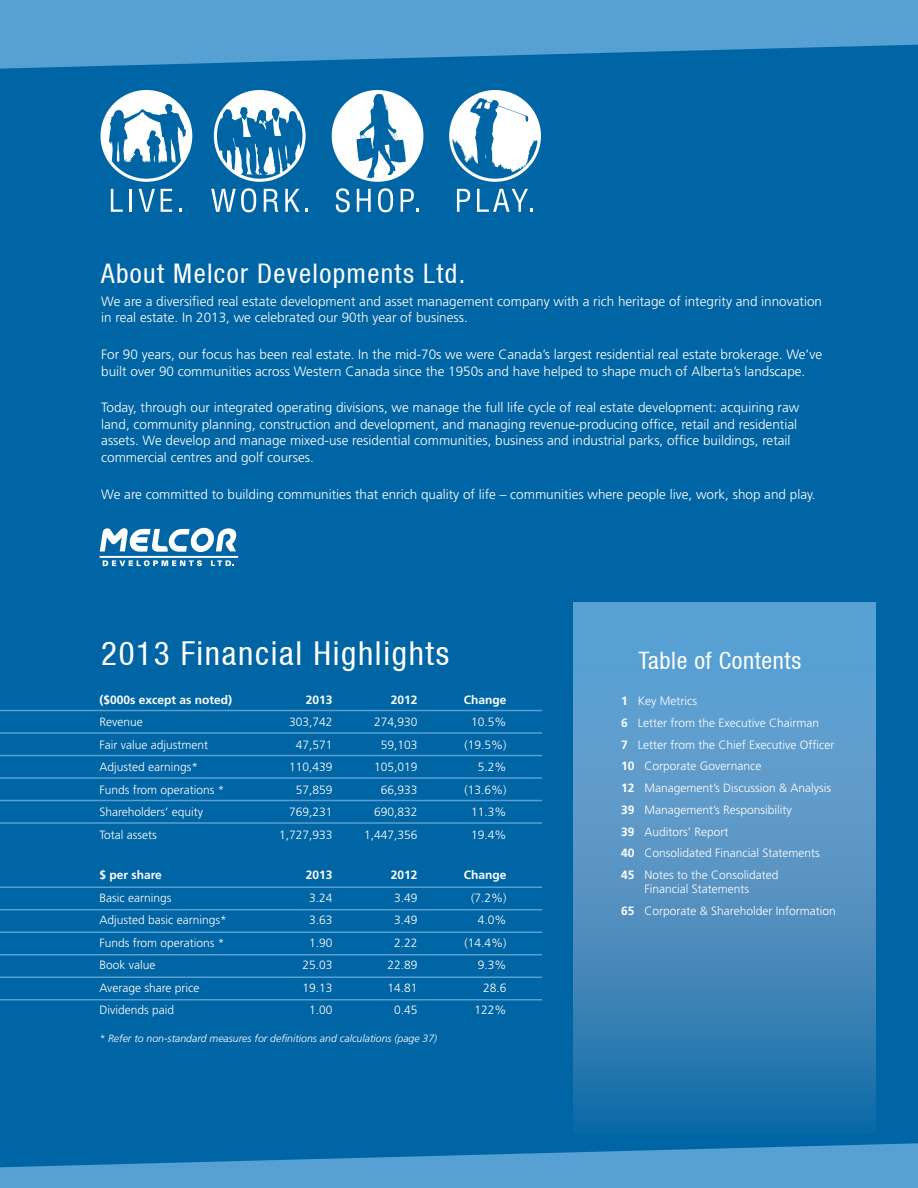
<style>
.page{position:relative;width:918px;height:1188px;background:#0065a4}
.page>*{position:absolute;margin:0;border:0;box-sizing:border-box;transform-origin:0 0}
.t1{font:condensed 33px "Helvetica Neue LT";letter-spacing:.05em;color:#fff}
.t2{font:condensed 27px "Helvetica Neue LT";letter-spacing:.05em;color:#fff}
.t3{font:condensed 24px "Helvetica Neue LT";letter-spacing:.025em;color:#fff}
.t4{font:300 13.5px/16.5px "Frutiger";color:#fff}
.t5{font:300 12px/22.5px "Frutiger";color:#fff}
.t6{font:700 12px "Frutiger";color:#fff}
.t7{font:italic 300 10.5px "Frutiger";color:#fff}
.s1{font-weight:700}
</style>
<div class="page">
<svg style="left:573px;top:603px;width:302px;height:520px;background:#4b8fc1"></svg>
<hr style="left:99px;top:556px;width:139px;height:2px;background:#fff">
<svg style="left:100px;top:528px;width:137px;height:24px"></svg>
<svg style="left:103px;top:560px;width:99px;height:6px"></svg>
<svg style="left:211px;top:560px;width:22px;height:6px"></svg>
<svg style="left:457px;top:189px;width:13px;height:23px"></svg>
<svg style="left:477px;top:189px;width:56px;height:23px"></svg>
<svg style="left:451px;top:92px;width:89px;height:88px"></svg>
<div style="left:449px;top:90px;width:92px;height:92px;border:3px solid #fff;border-radius:50%"></div>
<svg style="left:336px;top:188px;width:14px;height:24px"></svg>
<svg style="left:357px;top:189px;width:14px;height:23px"></svg>
<svg style="left:378px;top:188px;width:15px;height:24px"></svg>
<svg style="left:401px;top:189px;width:18px;height:23px"></svg>
<div style="left:333px;top:92px;width:89px;height:88px;background:#fff;border-radius:50%"></div>
<svg style="left:357px;top:94px;width:49px;height:86px"></svg>
<div style="left:332px;top:90px;width:91px;height:92px;border:3px solid #fff;border-radius:50%"></div>
<svg style="left:111px;top:189px;width:12px;height:23px"></svg>
<hr style="left:130px;top:189px;width:2px;height:23px;background:#fff">
<svg style="left:139px;top:189px;width:16px;height:23px"></svg>
<svg style="left:161px;top:189px;width:11px;height:23px"></svg>
<div style="left:102px;top:92px;width:89px;height:88px;background:#fff;border-radius:50%"></div>
<svg style="left:104px;top:103px;width:87px;height:77px"></svg>
<div style="left:100px;top:90px;width:92px;height:92px;border:3px solid #fff;border-radius:50%"></div>
<svg style="left:211px;top:188px;width:45px;height:24px"></svg>
<svg style="left:264px;top:189px;width:14px;height:23px"></svg>
<svg style="left:285px;top:189px;width:23px;height:23px"></svg>
<div style="left:215px;top:92px;width:89px;height:88px;background:#fff;border-radius:50%"></div>
<svg style="left:215px;top:105px;width:87px;height:75px"></svg>
<div style="left:214px;top:90px;width:92px;height:92px;border:3px solid #fff;border-radius:50%"></div>
<svg style="left:0;top:0;width:918px;height:69px;fill:#56a0d3"></svg>
<svg style="left:0;top:1143px;width:918px;height:45px"></svg>
<hr style="left:0;top:710px;width:542px;height:1px;background:#56a0d3">
<hr style="left:0;top:732px;width:542px;height:2px;background:#56a0d3">
<hr style="left:0;top:755px;width:542px;height:1px;background:#56a0d3">
<hr style="left:0;top:777px;width:542px;height:2px;background:#56a0d3">
<hr style="left:0;top:800px;width:542px;height:1px;background:#56a0d3">
<hr style="left:0;top:822px;width:542px;height:2px;background:#56a0d3">
<hr style="left:0;top:887px;width:542px;height:1px;background:#56a0d3">
<hr style="left:0;top:909px;width:542px;height:2px;background:#56a0d3">
<hr style="left:0;top:932px;width:542px;height:1px;background:#56a0d3">
<hr style="left:0;top:954px;width:542px;height:2px;background:#56a0d3">
<hr style="left:0;top:977px;width:542px;height:1px;background:#56a0d3">
<hr style="left:0;top:999px;width:542px;height:2px;background:#56a0d3">
<h2 class="t2" style="left:101px;top:257px;width:365px">About Melcor Developments Ltd.</h2>
<p class="t4" style="left:101px;top:293px;width:722px">We are a diversified real estate development and asset management company with a rich heritage of integrity and innovation in real estate. In 2013, we celebrated our 90th year of business.</p>
<p class="t4" style="left:101px;top:346px;width:722px">For 90 years, our focus has been real estate. In the mid-70s we were Canada’s largest residential real estate brokerage. We’ve built over 90 communities across Western Canada since the 1950s and have helped to shape much of Alberta’s landscape.</p>
<p class="t4" style="left:101px;top:399px;width:700px">Today, through our integrated operating divisions, we manage the full life cycle of real estate development: acquiring raw land, community planning, construction and development, and managing revenue-producing office, retail and residential assets. We develop and manage mixed-use residential communities, business and industrial parks, office buildings, retail commercial centres and golf courses.</p>
<p class="t4" style="left:101px;top:486px;width:716px">We are committed to building communities that enrich quality of life – communities where people live, work, shop and play.</p>
<h1 class="t1" style="left:101px;top:634px;width:349px">2013 Financial Highlights</h1>
<h3 class="t3" style="left:638px;top:646px;width:164px">Table of Contents</h3>
<p class="t5" style="left:621px;top:690px;width:215px;line-height:21.8px"><span class="s1">1</span> Key Metrics<br><span class="s1">6</span> Letter from the Executive Chairman<br><span class="s1">7</span> Letter from the Chief Executive Officer<br><span class="s1">10</span> Corporate Governance<br><span class="s1">12</span> Management’s Discussion &amp; Analysis<br><span class="s1">39</span> Management’s Responsibility<br><span class="s1">39</span> Auditors’ Report<br><span class="s1">40</span> Consolidated Financial Statements<br><span class="s1">45</span> Notes to the Consolidated</p>
<p class="t5" style="left:621px;top:878px;width:216px;line-height:21.8px;text-indent:23px">Financial Statements<br><span class="s1">65</span> Corporate &amp; Shareholder Information</p>
<p class="t6" style="left:99px;top:693px;width:134px">($000s except as noted)</p>
<p class="t5" style="left:99px;top:711px;width:127px">Revenue<br>Fair value adjustment<br>Adjusted earnings*<br>Funds from operations *<br>Shareholders’ equity<br>Total assets</p>
<p class="t6" style="left:99px;top:868px;width:64px">$ per share</p>
<p class="t5" style="left:99px;top:886px;width:129px">Basic earnings<br>Adjusted basic earnings*<br>Funds from operations *<br>Book value<br>Average share price<br>Dividends paid</p>
<p class="t7" style="left:99px;top:1032px;width:339px">* Refer to non-standard measures for definitions and calculations (page 37)</p>
<p class="t6" style="left:464px;top:692px;width:44px">Change</p>
<p class="t5" style="left:464px;top:711px;width:44px;text-align:right">10.5% (19.5%)<br>5.2% (13.6%)<br>11.3%<br>19.4%</p>
<p class="t6" style="left:464px;top:868px;width:44px">Change</p>
<p class="t5" style="left:464px;top:886px;width:44px;text-align:right">(7.2%)<br>4.0% (14.4%)<br>9.3%<br>28.6<br>122%</p>
<p class="t6" style="left:306px;top:693px;width:28px">2013</p>
<p class="t5" style="left:279px;top:711px;width:55px;text-align:right">303,742<br>47,571<br>110,439<br>57,859<br>769,231<br>1,727,933</p>
<p class="t6" style="left:306px;top:868px;width:28px">2013</p>
<p class="t5" style="left:303px;top:886px;width:32px;text-align:center">3.24<br>3.63<br>1.90<br>25.03<br>19.13<br>1.00</p>
<p class="t6" style="left:391px;top:693px;width:28px">2012</p>
<p class="t5" style="left:364px;top:711px;width:55px;text-align:right">274,930<br>59,103<br>105,019<br>66,933<br>690,832<br>1,447,356</p>
<p class="t6" style="left:391px;top:868px;width:28px">2012</p>
<p class="t5" style="left:387px;top:886px;width:32px;text-align:center">3.49<br>3.49<br>2.22<br>22.89<br>14.81<br>0.45</p>
</div>
